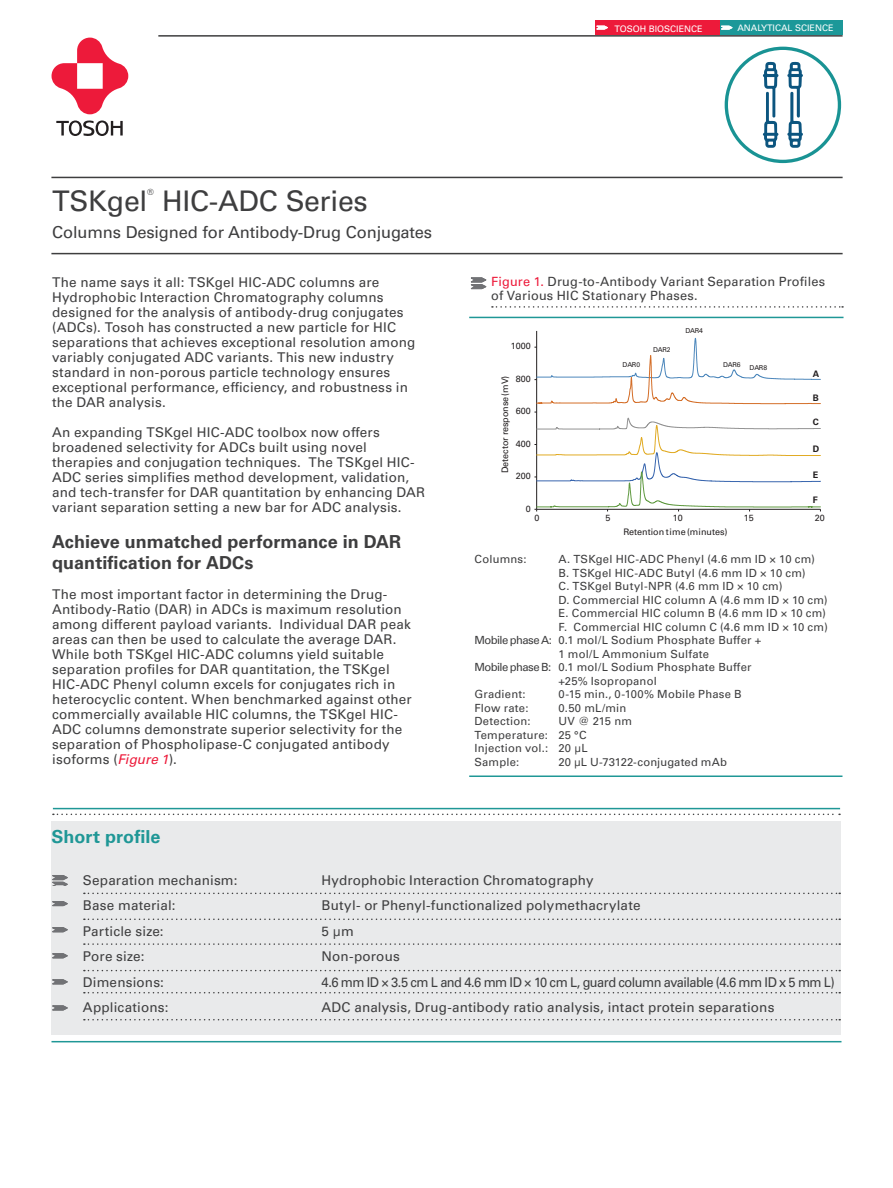
<style>
.page{position:relative;width:893px;height:1188px;background:#fff}
.page>*{position:absolute;margin:0;border:0;box-sizing:border-box;transform-origin:0 0}
.t1{font:28.5px "Univers LT Pro 55 Roman";letter-spacing:-.01em;color:#3e3e3f}
.t2{font:700 18px/21px "Univers LT Pro 65";color:#3e3e3f}
.t3{font:700 18px "Univers LT Pro 65";letter-spacing:.005em;color:#1f9796}
.t4{font:16.5px "Univers LT Pro 55 Roman";letter-spacing:-.01em;color:#3e3e3f}
.t5{font:13.5px/15px "Univers LT Pro 55 Roman";letter-spacing:.01em;color:#3e3e3f}
.t6{font:13.5px "Univers LT Pro 55 Roman";letter-spacing:-.045em;color:#3e3e3f;scale:.95 1}
.t7{font:12.75px/13.5px "Univers LT Pro 55 Roman";letter-spacing:.015em;color:#3e3e3f}
.t8{font:11.25px/13.5px "Univers LT Pro 55 Roman";letter-spacing:.02em;color:#3e3e3f}
.t9{font:9px "Univers LT Pro 55 Roman";letter-spacing:-.005em;color:#231f20}
.t10{font:9px "Univers LT Pro 55 Roman";color:#fff}
.t11{font:700 9px "Univers LT Pro 65";color:#231f20}
.t12{font:6.75px "Univers LT Pro 55 Roman";letter-spacing:-.005em;color:#231f20}
.s1{font-family:"Univers LT Pro 55";font-style:italic;color:#ed1a3a}
.s2{color:#ed1a3a}
</style>
<div class="page">
<div style="left:719px;top:21px;width:124px;height:14px;background:#1c9899"></div>
<hr style="left:158px;top:35px;width:685px;height:2px;background:#3e3e3f">
<hr style="left:51px;top:177px;width:792px;height:1px;background:#3e3e3f">
<svg style="left:721px;top:26px;width:11px;height:3px"></svg>
<div style="left:595px;top:21px;width:124px;height:14px;background:#ed1a3a"></div>
<svg style="left:597px;top:26px;width:11px;height:3px"></svg>
<svg style="left:52px;top:38px;width:76px;height:98px"></svg>
<svg style="left:471px;top:278px;width:15px;height:11px"></svg>
<svg style="left:492px;top:306px;width:351px;height:2px"></svg>
<hr style="left:469px;top:317px;width:374px;height:1px;background:#1f9796">
<hr style="left:469px;top:776px;width:373px;height:1px;background:#1f9796">
<hr style="left:536px;top:331px;width:1px;height:178px;background:#231f20">
<svg style="left:534px;top:337px;width:287px;height:69px"></svg>
<svg style="left:534px;top:412px;width:287px;height:99px"></svg>
<div style="left:725px;top:47px;width:116px;height:116px;border:3px solid #199394;border-radius:50%"></div>
<svg style="left:787px;top:62px;width:16px;height:86px"></svg>
<svg style="left:762px;top:62px;width:17px;height:86px"></svg>
<hr style="left:51px;top:253px;width:792px;height:1px;background:#3e3e3f">
<div style="left:51px;top:821px;width:790px;height:214px;background:#e9eaeb"></div>
<svg style="left:53px;top:814px;width:787px;height:1px"></svg>
<svg style="left:84px;top:893px;width:756px;height:1px"></svg>
<svg style="left:84px;top:919px;width:756px;height:1px"></svg>
<svg style="left:84px;top:943px;width:756px;height:2px"></svg>
<svg style="left:84px;top:970px;width:756px;height:1px"></svg>
<svg style="left:84px;top:992px;width:756px;height:1px"></svg>
<svg style="left:84px;top:1019px;width:756px;height:1px"></svg>
<hr style="left:53px;top:808px;width:787px;height:1px;background:#1f9796">
<hr style="left:51px;top:1041px;width:790px;height:1px;background:#1f9796">
<svg style="left:52px;top:875px;width:16px;height:10px"></svg>
<svg style="left:52px;top:901px;width:16px;height:5px"></svg>
<svg style="left:52px;top:927px;width:16px;height:5px"></svg>
<svg style="left:52px;top:953px;width:16px;height:5px"></svg>
<svg style="left:52px;top:980px;width:16px;height:4px"></svg>
<svg style="left:52px;top:1006px;width:16px;height:4px"></svg>
<p class="t10" style="left:615px;top:22px;width:90px">TOSOH BIOSCIENCE</p>
<p class="t10" style="left:737px;top:22px;width:98px">ANALYTICAL SCIENCE</p>
<h1 class="t1" style="left:52px;top:181px;width:317px">TSKgel<sup>®</sup> HIC-ADC Series</h1>
<p class="t4" style="left:52px;top:221px;width:381px">Columns Designed for Antibody-Drug Conjugates</p>
<p class="t5" style="left:52px;top:274px;width:365px">The name says it all: TSKgel HIC-ADC columns are Hydrophobic Interaction Chromatography columns designed for the analysis of antibody-drug conjugates (ADCs). Tosoh has constructed a new particle for HIC separations that achieves exceptional resolution among variably conjugated ADC variants. This new industry standard in non-porous particle technology ensures exceptional performance, efficiency, and robustness in the DAR analysis.</p>
<p class="t5" style="left:52px;top:424px;width:375px">An expanding TSKgel HIC-ADC toolbox now offers broadened selectivity for ADCs built using novel therapies and conjugation techniques. The TSKgel HIC-ADC series simplifies method development, validation, and tech-transfer for DAR quantitation by enhancing DAR variant separation setting a new bar for ADC analysis.</p>
<h2 class="t2" style="left:52px;top:530px;width:351px">Achieve unmatched performance in DAR quantification for ADCs</h2>
<p class="t5" style="left:52px;top:586px;width:361px">The most important factor in determining the Drug-Antibody-Ratio (DAR) in ADCs is maximum resolution among different payload variants. Individual DAR peak areas can then be used to calculate the average DAR.<br>While both TSKgel HIC-ADC columns yield suitable separation profiles for DAR quantitation, the TSKgel HIC-ADC Phenyl column excels for conjugates rich in heterocyclic content. When benchmarked against other commercially available HIC columns, the TSKgel HIC-ADC columns demonstrate superior selectivity for the separation of Phospholipase-C conjugated antibody isoforms (<span class="s1">Figure 1</span>).</p>
<p class="t7" style="left:491px;top:275px;width:336px"><span class="s2">Figure 1.</span> Drug-to-Antibody Variant Separation Profiles of Various HIC Stationary Phases.</p>
<p class="t12" style="left:685px;top:326px;width:19px">DAR4</p>
<p class="t9" style="left:511px;top:340px;width:21px">1000</p>
<p class="t12" style="left:653px;top:345px;width:19px">DAR2</p>
<p class="t9" style="left:516px;top:372px;width:16px">800</p>
<p class="t9" style="left:499px;top:473px;width:99px;rotate:-90deg">Detector response(mV)</p>
<p class="t9" style="left:516px;top:405px;width:16px">600</p>
<p class="t9" style="left:516px;top:437px;width:16px">400</p>
<p class="t9" style="left:516px;top:470px;width:16px">200</p>
<p class="t9" style="left:526px;top:502px;width:7px">0</p>
<p class="t12" style="left:623px;top:360px;width:19px">DAR0</p>
<p class="t12" style="left:723px;top:360px;width:19px">DAR6</p>
<p class="t12" style="left:749px;top:363px;width:19px">DAR8</p>
<p class="t11" style="left:813px;top:368px;width:8px">A</p>
<p class="t11" style="left:813px;top:391px;width:8px">B</p>
<p class="t11" style="left:813px;top:416px;width:8px">C</p>
<p class="t11" style="left:813px;top:442px;width:8px">D</p>
<p class="t11" style="left:813px;top:468px;width:7px">E</p>
<p class="t11" style="left:813px;top:494px;width:7px">F</p>
<p class="t9" style="left:534px;top:512px;width:7px">0</p>
<p class="t9" style="left:605px;top:512px;width:7px">5</p>
<p class="t9" style="left:673px;top:512px;width:11px">10</p>
<p class="t9" style="left:744px;top:512px;width:11px">15</p>
<p class="t9" style="left:815px;top:512px;width:11px">20</p>
<p class="t9" style="left:623px;top:526px;width:106px">Retention time (minutes)</p>
<p class="t8" style="left:474px;top:552px;width:54px">Columns:</p>
<p class="t8" style="left:558px;top:552px;width:258px">A. TSKgel HIC-ADC Phenyl (4.6 mm ID × 10 cm)</p>
<p class="t8" style="left:558px;top:566px;width:249px">B. TSKgel HIC-ADC Butyl (4.6 mm ID × 10 cm)</p>
<p class="t8" style="left:558px;top:579px;width:225px">C. TSKgel Butyl-NPR (4.6 mm ID × 10 cm)</p>
<p class="t8" style="left:558px;top:593px;width:271px">D. Commercial HIC column A (4.6 mm ID × 10 cm)</p>
<p class="t8" style="left:558px;top:606px;width:269px">E. Commercial HIC column B (4.6 mm ID × 10 cm)</p>
<p class="t8" style="left:558px;top:620px;width:271px">F. Commercial HIC column C (4.6 mm ID × 10 cm)</p>
<p class="t8" style="left:474px;top:633px;width:288px">Mobile phase A: 0.1 mol/L Sodium Phosphate Buffer +</p>
<p class="t8" style="left:558px;top:647px;width:152px">1 mol/L Ammonium Sulfate</p>
<p class="t8" style="left:474px;top:660px;width:279px">Mobile phase B: 0.1 mol/L Sodium Phosphate Buffer</p>
<p class="t8" style="left:558px;top:674px;width:100px">+25% Isopropanol</p>
<p class="t8" style="left:474px;top:687px;width:53px">Gradient:</p>
<p class="t8" style="left:558px;top:687px;width:185px">0-15 min., 0-100% Mobile Phase B</p>
<p class="t8" style="left:474px;top:701px;width:55px">Flow rate:</p>
<p class="t8" style="left:558px;top:701px;width:69px">0.50 mL/min</p>
<p class="t8" style="left:474px;top:714px;width:58px">Detection:</p>
<p class="t8" style="left:474px;top:714px;width:159px;text-indent:84px">UV @ 215 nm<br>Temperature: 25 °C<br>Injection vol.: 20 μL<br>Sample:</p>
<p class="t8" style="left:558px;top:755px;width:170px">20 µL U-73122-conjugated mAb</p>
<h2 class="t3" style="left:51px;top:824px;width:111px">Short profile</h2>
<p class="t5" style="left:83px;top:872px;width:156px">Separation mechanism:</p>
<p class="t5" style="left:321px;top:872px;width:274px">Hydrophobic Interaction Chromatography</p>
<p class="t5" style="left:83px;top:897px;width:94px">Base material:</p>
<p class="t5" style="left:321px;top:897px;width:321px">Butyl- or Phenyl-functionalized polymethacrylate</p>
<p class="t5" style="left:83px;top:923px;width:82px">Particle size:</p>
<p class="t5" style="left:321px;top:923px;width:34px">5 µm</p>
<p class="t5" style="left:83px;top:948px;width:63px">Pore size:</p>
<p class="t5" style="left:321px;top:948px;width:80px">Non-porous</p>
<p class="t5" style="left:83px;top:974px;width:83px">Dimensions:</p>
<p class="t6" style="left:321px;top:972px;width:542px">4.6 mm ID × 3.5 cm L and 4.6 mm ID × 10 cm L, guard column available (4.6 mm ID x 5 mm L)</p>
<p class="t5" style="left:83px;top:999px;width:87px">Applications:</p>
<p class="t5" style="left:321px;top:999px;width:454px">ADC analysis, Drug-antibody ratio analysis, intact protein separations</p>
</div>
